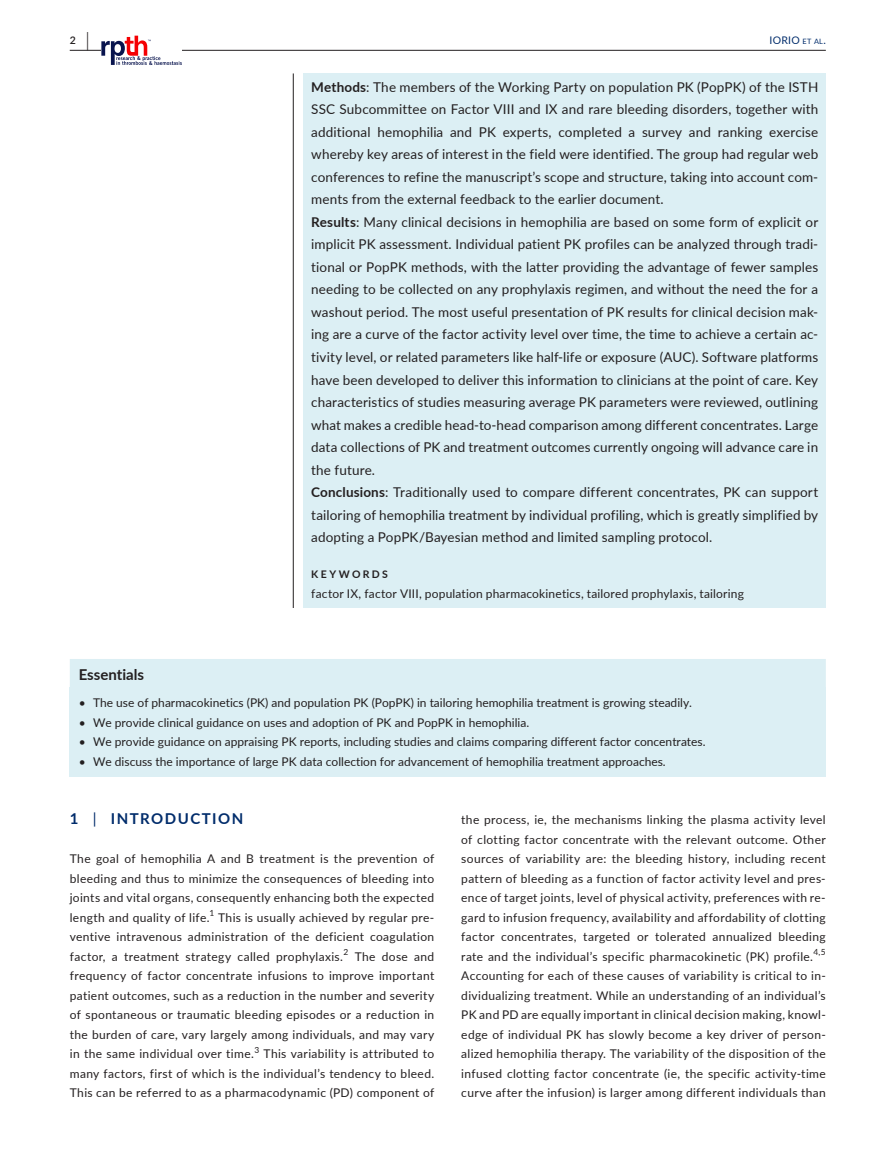
<style>
.page{position:relative;width:893px;height:1174px;background:#fff}
.page>*{position:absolute;margin:0;border:0;box-sizing:border-box;transform-origin:0 0}
.t1{font:700 15px "Lato";letter-spacing:.1em;color:#002c6b}
.t2{font:700 15px "Lato";color:#231f20}
.t3{font:13.5px/22.5px "Lato";letter-spacing:.01em;color:#231f20}
.t4{font:12px/19.5px "Lato";color:#231f20;text-align:justify}
.t5{font:10.5px "Lato";letter-spacing:.02em;color:#002c6b}
.t6{font:700 10.5px "Lato";letter-spacing:.22em;color:#231f20}
.t7{font:600 10.5px "Lato";color:#231f20}
.t8{font:8.4px "Lato";color:#231f20}
.s1{font-size:19.5px}
.s2{font-size:7.35px}
.s3{font-weight:700}
.s4{font-weight:400}
</style>
<div class="page">
<hr style="left:70px;top:50px;width:756px;height:1px;background:#231f20">
<svg style="left:101px;top:36px;width:81px;height:29px"></svg>
<div style="left:70px;top:659px;width:756px;height:75px;background:#dceff4"></div>
<div style="left:70px;top:726px;width:756px;height:31px;background:#dceff4"></div>
<div style="left:70px;top:746px;width:756px;height:31px;background:#dceff4"></div>
<div style="left:304px;top:73px;width:522px;height:535px;background:#dceff4"></div>
<hr style="left:293px;top:73px;width:1px;height:535px;background:#231f20">
<p class="t7" style="left:70px;top:33px;width:21px">2 <span class="s1">|</span></p>
<p class="t5" style="left:770px;top:33px;width:58px">IORIO <span class="s2">et al</span>.</p>
<p class="t3" style="left:311px;top:75px;width:509px"><span class="s3">Methods</span>: The members of the Working Party on population PK (PopPK) of the ISTH SSC Subcommittee on Factor VIII and IX and rare bleeding disorders, together with additional hemophilia and PK experts, completed a survey and ranking exercise whereby key areas of interest in the field were identified. The group had regular web conferences to refine the manuscript’s scope and structure, taking into account com&shy;ments from the external feedback to the earlier document.<br><span class="s3">Results</span>: Many clinical decisions in hemophilia are based on some form of explicit or implicit PK assessment. Individual patient PK profiles can be analyzed through tradi&shy;tional or PopPK methods, with the latter providing the advantage of fewer samples needing to be collected on any prophylaxis regimen, and without the need the for a washout period. The most useful presentation of PK results for clinical decision mak&shy;ing are a curve of the factor activity level over time, the time to achieve a certain ac&shy;tivity level, or related parameters like half-life or exposure (AUC). Software platforms have been developed to deliver this information to clinicians at the point of care. Key characteristics of studies measuring average PK parameters were reviewed, outlining what makes a credible head-to-head comparison among different concentrates. Large data collections of PK and treatment outcomes currently ongoing will advance care in the future.<br><span class="s3">Conclusions</span>: Traditionally used to compare different concentrates, PK can support tailoring of hemophilia treatment by individual profiling, which is greatly simplified by adopting a PopPK/Bayesian method and limited sampling protocol.</p>
<p class="t6" style="left:311px;top:566px;width:78px">KEYWORDS</p>
<p class="t4" style="left:311px;top:583px;width:434px">factor IX, factor VIII, population pharmacokinetics, tailored prophylaxis, tailoring</p>
<p class="t2" style="left:79px;top:663px;width:67px">Essentials</p>
<p class="t4" style="left:79px;top:692px;width:615px">• The use of pharmacokinetics (PK) and population PK (PopPK) in tailoring hemophilia treatment is growing steadily.</p>
<p class="t4" style="left:79px;top:712px;width:452px">• We provide clinical guidance on uses and adoption of PK and PopPK in hemophilia.</p>
<p class="t4" style="left:79px;top:731px;width:628px">• We provide guidance on appraising PK reports, including studies and claims comparing different factor concentrates.</p>
<p class="t4" style="left:79px;top:751px;width:588px">• We discuss the importance of large PK data collection for advancement of hemophilia treatment approaches.</p>
<p class="t1" style="left:70px;top:807px;width:175px">1 <span class="s4">|</span> INTRODUCTION</p>
<p class="t4" style="left:70px;top:848px;width:366px">The goal of hemophilia A and B treatment is the prevention of bleeding and thus to minimize the consequences of bleeding into joints and vital organs, consequently enhancing both the expected length and quality of life.</p>
<p class="t8" style="left:210px;top:907px;width:6px">1</p>
<p class="t4" style="left:70px;top:907px;width:366px;text-indent:148px">This is usually achieved by regular pre&shy;ventive intravenous administration of the deficient coagulation factor, a treatment strategy called prophylaxis.</p>
<p class="t8" style="left:344px;top:946px;width:6px">2</p>
<p class="t4" style="left:70px;top:946px;width:366px;text-indent:285px">The dose and frequency of factor concentrate infusions to improve important patient outcomes, such as a reduction in the number and severity of spontaneous or traumatic bleeding episodes or a reduction in the burden of care, vary largely among individuals, and may vary in the same individual over time.<sup>3</sup> This variability is attributed to many factors, first of which is the individual’s tendency to bleed.<br>This can be referred to as a pharmacodynamic (PD) component of</p>
<p class="t4" style="left:461px;top:809px;width:366px">the process, ie, the mechanisms linking the plasma activity level of clotting factor concentrate with the relevant outcome. Other sources of variability are: the bleeding history, including recent pattern of bleeding as a function of factor activity level and pres&shy;ence of target joints, level of physical activity, preferences with re&shy;gard to infusion frequency, availability and affordability of clotting factor concentrates, targeted or tolerated annualized bleeding rate and the individual’s specific pharmacokinetic (PK) profile.</p>
<p class="t8" style="left:813px;top:946px;width:14px">4,5</p>
<p class="t4" style="left:461px;top:965px;width:366px">Accounting for each of these causes of variability is critical to in&shy;dividualizing treatment. While an understanding of an individual’s PK and PD are equally important in clinical decision making, knowl&shy;edge of individual PK has slowly become a key driver of person&shy;alized hemophilia therapy. The variability of the disposition of the infused clotting factor concentrate (ie, the specific activity-time curve after the infusion) is larger among different individuals than</p>
</div>
